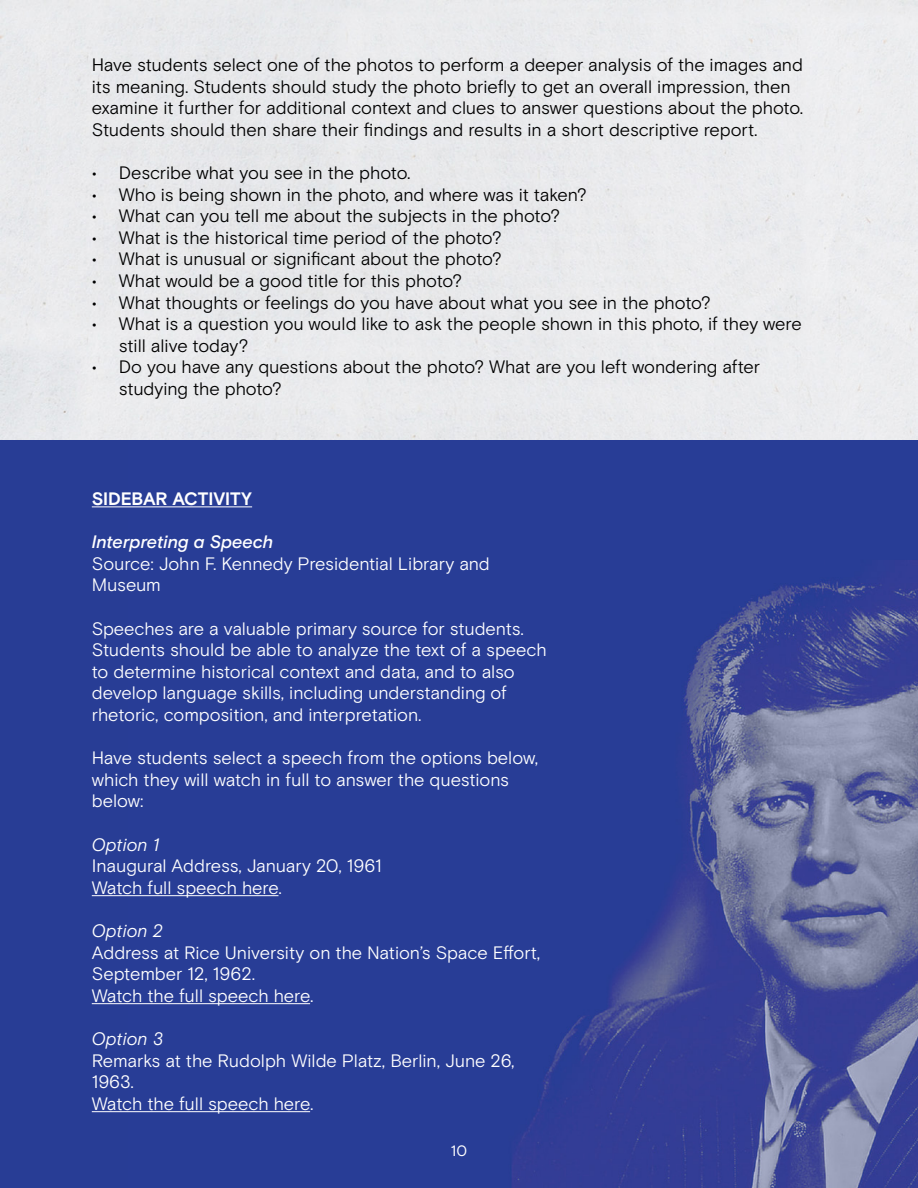
<style>
.page{position:relative;width:918px;height:1188px;background:#fff}
.page>*{position:absolute;margin:0;border:0;box-sizing:border-box;transform-origin:0 0}
.t1{font:18px/21.6px "Basis Grotesque Pro Off White";letter-spacing:-.01em;color:#000}
.t2{font:18px/21.6px "Basis Grotesque Pro Off White";letter-spacing:-.005em;color:#fff}
.t3{font:italic 18px "Basis Grotesque Pro Off White";color:#fff}
.t4{font:italic 500 18px "Basis Grotesque Pro";letter-spacing:-.005em;color:#fff}
.t5{font:700 18px "Basis Grotesque Pro";letter-spacing:-.015em;color:#fff}
.t6{font:15px "Basis Grotesque Pro";color:#fff}
</style>
<div class="page">
<div style="left:0;top:0;width:918px;height:441px;background:#e9eaec"></div>
<div style="left:0;top:441px;width:918px;height:747px;background:#283d95"></div>
<img style="left:128px;top:506px;width:790px;height:682px">
<hr style="left:92px;top:506px;width:160px;height:1px;background:#fff">
<hr style="left:92px;top:895px;width:186px;height:1px;background:#fff">
<hr style="left:92px;top:1003px;width:218px;height:1px;background:#fff">
<hr style="left:92px;top:1111px;width:218px;height:1px;background:#fff">
<p class="t1" style="left:92px;top:54px;width:713px">Have students select one of the photos to perform a deeper analysis of the images and its meaning. Students should study the photo briefly to get an overall impression, then examine it further for additional context and clues to answer questions about the photo.<br>Students should then share their findings and results in a short descriptive report.</p>
<p class="t1" style="left:92px;top:162px;width:320px">• Describe what you see in the photo.</p>
<p class="t1" style="left:92px;top:184px;width:497px">• Who is being shown in the photo, and where was it taken?</p>
<p class="t1" style="left:92px;top:205px;width:470px">• What can you tell me about the subjects in the photo?</p>
<p class="t1" style="left:92px;top:227px;width:411px">• What is the historical time period of the photo?</p>
<p class="t1" style="left:92px;top:249px;width:412px">• What is unusual or significant about the photo?</p>
<p class="t1" style="left:92px;top:270px;width:372px">• What would be a good title for this photo?</p>
<p class="t1" style="left:92px;top:292px;width:621px">• What thoughts or feelings do you have about what you see in the photo?</p>
<p class="t1" style="left:119px;top:313px;width:684px;text-indent:-27px">• What is a question you would like to ask the people shown in this photo, if they were still alive today?</p>
<p class="t1" style="left:119px;top:357px;width:643px;text-indent:-27px">• Do you have any questions about the photo? What are you left wondering after studying the photo?</p>
<p class="t5" style="left:92px;top:488px;width:162px">SIDEBAR ACTIVITY</p>
<p class="t4" style="left:92px;top:531px;width:183px">Interpreting a Speech</p>
<p class="t2" style="left:92px;top:553px;width:400px">Source: John F. Kennedy Presidential Library and<br>Museum</p>
<p class="t2" style="left:92px;top:618px;width:456px">Speeches are a valuable primary source for students.<br>Students should be able to analyze the text of a speech to determine historical context and data, and to also develop language skills, including understanding of rhetoric, composition, and interpretation.</p>
<p class="t2" style="left:92px;top:748px;width:448px">Have students select a speech from the options below, which they will watch in full to answer the questions below:</p>
<p class="t3" style="left:92px;top:834px;width:69px">Option 1</p>
<p class="t2" style="left:92px;top:856px;width:292px">Inaugural Address, January 20, 1961<br>Watch full speech here.</p>
<p class="t3" style="left:92px;top:920px;width:73px">Option 2</p>
<p class="t2" style="left:92px;top:942px;width:450px">Address at Rice University on the Nation’s Space Effort,<br>September 12, 1962.<br>Watch the full speech here.</p>
<p class="t3" style="left:92px;top:1028px;width:73px">Option 3</p>
<p class="t2" style="left:92px;top:1050px;width:424px">Remarks at the Rudolph Wilde Platz, Berlin, June 26,<br>1963.<br>Watch the full speech here.</p>
<p class="t6" style="left:451px;top:1142px;width:18px">10</p>
</div>
